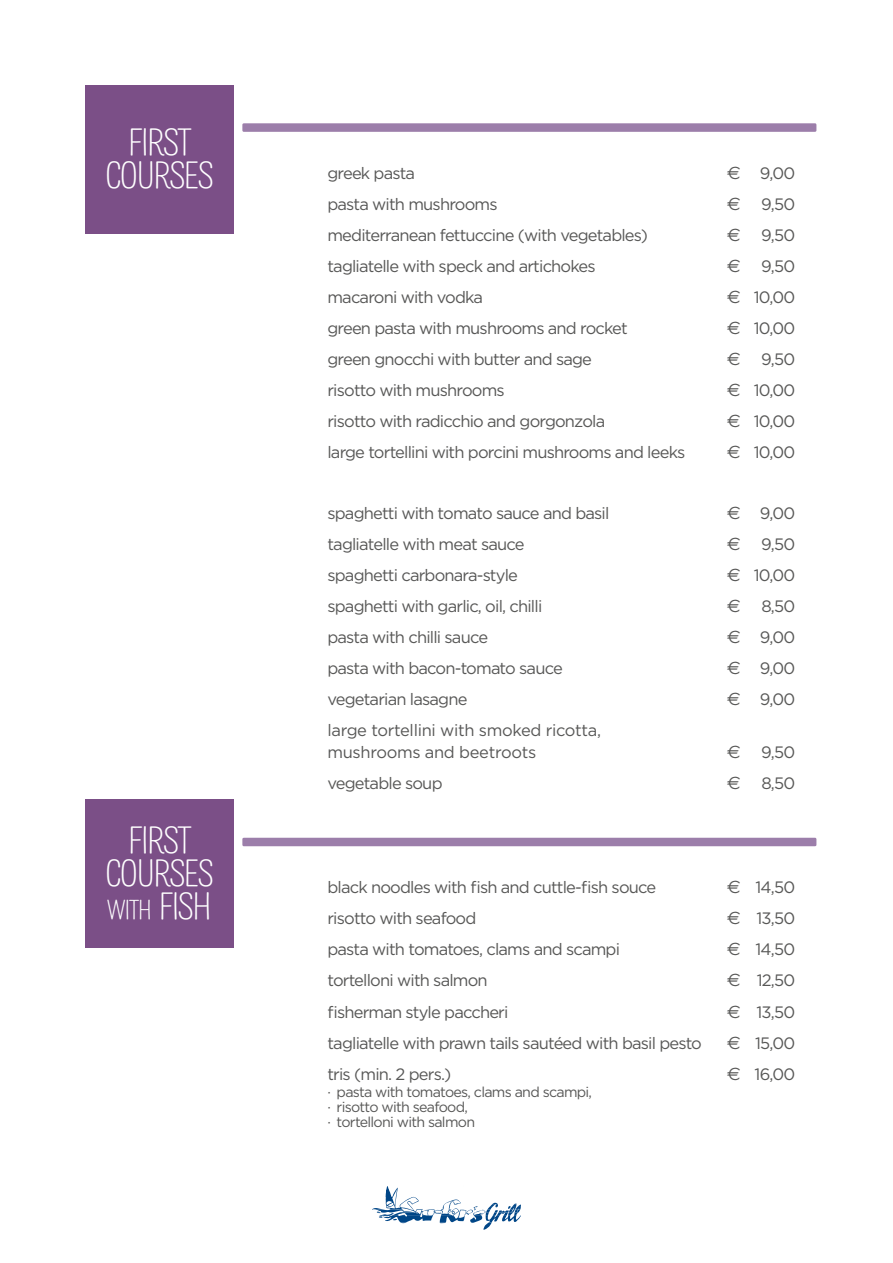
<style>
.page{position:relative;width:893px;height:1263px;background:#fff}
.page>*{position:absolute;margin:0;border:0;box-sizing:border-box;transform-origin:0 0}
.t1{font:37.5px/33px "Savethe Date Sans";letter-spacing:-.05em;color:#fff;text-align:center;scale:1.15 1}
.t2{font:27px "Savethe Date Sans";color:#fff;scale:1.15 1}
.t3{font:16.5px "Gotham";letter-spacing:-.05em;color:#585857}
.t4{font:16.5px/22.5px "Gotham";letter-spacing:-.02em;color:#585857}
.t5{font:14.25px/15px "Gotham";letter-spacing:-.05em;color:#585857}
.s1{font-size:37.5px}
.s2{font-family:"Euro Sans";font-size:18px}
</style>
<div class="page">
<svg style="left:372px;top:1186px;width:149px;height:44px"></svg>
<div style="left:85px;top:85px;width:149px;height:149px;background:#7b4f87"></div>
<div style="left:242px;top:123px;width:574px;height:9px;background:#9c7eaa;border-radius:2px"></div>
<div style="left:85px;top:799px;width:149px;height:149px;background:#7b4f87"></div>
<div style="left:242px;top:838px;width:574px;height:8px;background:#9c7eaa;border-radius:2px"></div>
<h1 class="t1" style="left:105px;top:127px;width:97px">FIRST<br>COURSES</h1>
<h1 class="t1" style="left:105px;top:825px;width:97px">FIRST<br>COURSES</h1>
<h2 class="t2" style="left:107px;top:895px;width:93px">WITH <span class="s1">FISH</span></h2>
<p class="t3" style="left:327px;top:163px;width:89px">greek pasta</p>
<p class="t3" style="left:727px;top:163px;width:70px"><span class="s2">€</span> 9,00</p>
<p class="t3" style="left:327px;top:194px;width:172px">pasta with mushrooms</p>
<p class="t3" style="left:727px;top:194px;width:70px"><span class="s2">€</span> 9,50</p>
<p class="t3" style="left:327px;top:225px;width:322px">mediterranean fettuccine (with vegetables)</p>
<p class="t3" style="left:727px;top:225px;width:70px"><span class="s2">€</span> 9,50</p>
<p class="t3" style="left:327px;top:256px;width:270px">tagliatelle with speck and artichokes</p>
<p class="t3" style="left:727px;top:256px;width:70px"><span class="s2">€</span> 9,50</p>
<p class="t3" style="left:327px;top:287px;width:157px">macaroni with vodka</p>
<p class="t3" style="left:727px;top:287px;width:70px"><span class="s2">€</span> 10,00</p>
<p class="t3" style="left:327px;top:318px;width:302px">green pasta with mushrooms and rocket</p>
<p class="t3" style="left:727px;top:318px;width:70px"><span class="s2">€</span> 10,00</p>
<p class="t3" style="left:327px;top:349px;width:266px">green gnocchi with butter and sage</p>
<p class="t3" style="left:727px;top:349px;width:70px"><span class="s2">€</span> 9,50</p>
<p class="t3" style="left:327px;top:380px;width:179px">risotto with mushrooms</p>
<p class="t3" style="left:727px;top:380px;width:70px"><span class="s2">€</span> 10,00</p>
<p class="t3" style="left:327px;top:411px;width:279px">risotto with radicchio and gorgonzola</p>
<p class="t3" style="left:727px;top:411px;width:70px"><span class="s2">€</span> 10,00</p>
<p class="t3" style="left:327px;top:442px;width:360px">large tortellini with porcini mushrooms and leeks</p>
<p class="t3" style="left:727px;top:442px;width:70px"><span class="s2">€</span> 10,00</p>
<p class="t3" style="left:327px;top:502px;width:283px">spaghetti with tomato sauce and basil</p>
<p class="t3" style="left:727px;top:502px;width:70px"><span class="s2">€</span> 9,00</p>
<p class="t3" style="left:327px;top:533px;width:199px">tagliatelle with meat sauce</p>
<p class="t3" style="left:727px;top:533px;width:70px"><span class="s2">€</span> 9,50</p>
<p class="t3" style="left:327px;top:564px;width:192px">spaghetti carbonara-style</p>
<p class="t3" style="left:727px;top:564px;width:70px"><span class="s2">€</span> 10,00</p>
<p class="t3" style="left:327px;top:595px;width:216px">spaghetti with garlic, oil, chilli</p>
<p class="t3" style="left:727px;top:595px;width:70px"><span class="s2">€</span> 8,50</p>
<p class="t3" style="left:327px;top:626px;width:162px">pasta with chilli sauce</p>
<p class="t3" style="left:727px;top:626px;width:70px"><span class="s2">€</span> 9,00</p>
<p class="t3" style="left:327px;top:657px;width:237px">pasta with bacon-tomato sauce</p>
<p class="t3" style="left:727px;top:657px;width:70px"><span class="s2">€</span> 9,00</p>
<p class="t3" style="left:327px;top:688px;width:142px">vegetarian lasagne</p>
<p class="t3" style="left:727px;top:688px;width:70px"><span class="s2">€</span> 9,00</p>
<p class="t4" style="left:327px;top:718px;width:275px">large tortellini with smoked ricotta, mushrooms and beetroots</p>
<p class="t3" style="left:727px;top:742px;width:70px"><span class="s2">€</span> 9,50</p>
<p class="t3" style="left:327px;top:773px;width:117px">vegetable soup</p>
<p class="t3" style="left:727px;top:773px;width:70px"><span class="s2">€</span> 8,50</p>
<p class="t3" style="left:327px;top:877px;width:330px">black noodles with fish and cuttle-fish souce</p>
<p class="t3" style="left:727px;top:877px;width:70px"><span class="s2">€</span> 14,50</p>
<p class="t3" style="left:327px;top:908px;width:150px">risotto with seafood</p>
<p class="t3" style="left:727px;top:908px;width:70px"><span class="s2">€</span> 13,50</p>
<p class="t3" style="left:327px;top:939px;width:294px">pasta with tomatoes, clams and scampi</p>
<p class="t3" style="left:727px;top:939px;width:70px"><span class="s2">€</span> 14,50</p>
<p class="t3" style="left:327px;top:970px;width:162px">tortelloni with salmon</p>
<p class="t3" style="left:727px;top:970px;width:70px"><span class="s2">€</span> 12,50</p>
<p class="t3" style="left:327px;top:1001px;width:183px">fisherman style paccheri</p>
<p class="t3" style="left:727px;top:1001px;width:70px"><span class="s2">€</span> 13,50</p>
<p class="t3" style="left:327px;top:1032px;width:376px">tagliatelle with prawn tails sautéed with basil pesto</p>
<p class="t3" style="left:727px;top:1032px;width:70px"><span class="s2">€</span> 15,00</p>
<p class="t3" style="left:327px;top:1063px;width:126px">tris (min. 2 pers.)</p>
<p class="t3" style="left:727px;top:1063px;width:70px"><span class="s2">€</span> 16,00</p>
<p class="t5" style="left:327px;top:1084px;width:266px">· pasta with tomatoes, clams and scampi, · risotto with seafood,<br>· tortelloni with salmon</p>
</div>
